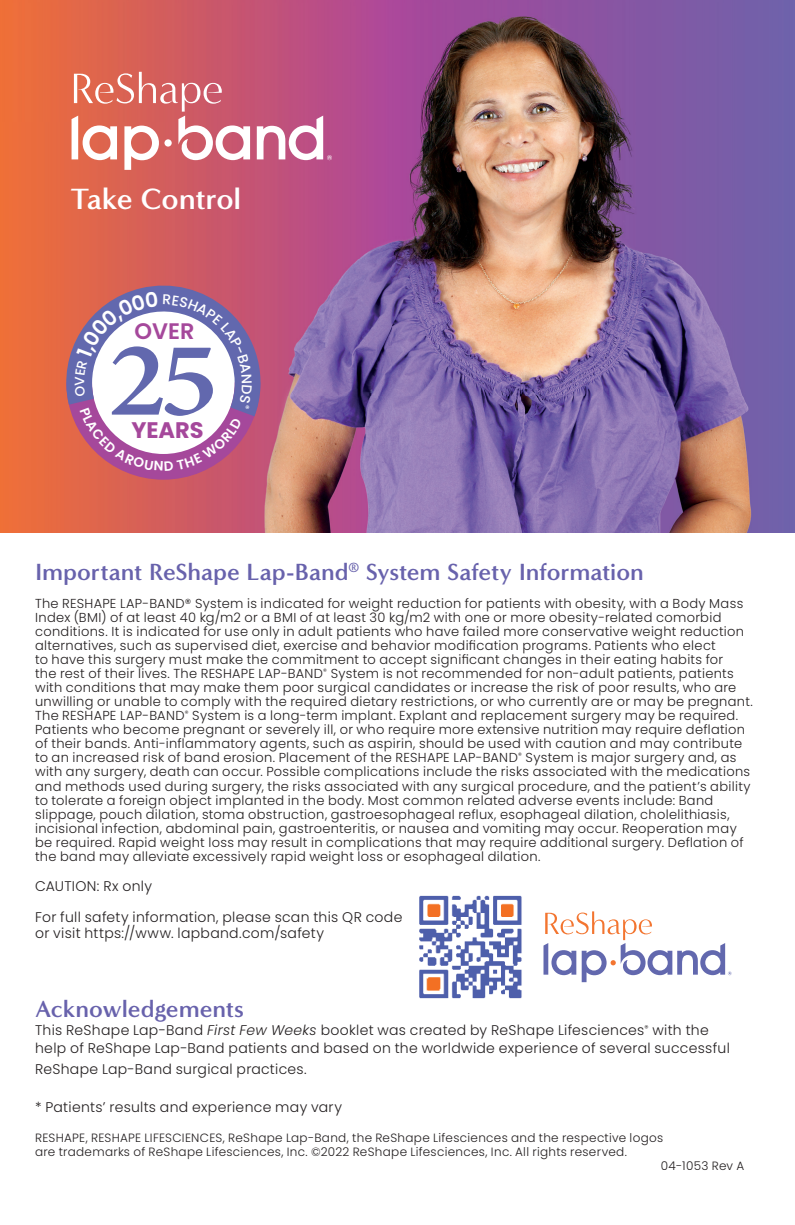
<style>
.page{position:relative;width:795px;height:1225px;background:#fff}
.page>*{position:absolute;margin:0;border:0;box-sizing:border-box;transform-origin:0 0}
.t1{font:600 107.2px "Minion Pro";color:#6268ae;scale:1.11 1}
.t2{font:700 30px "Minerva Modern";letter-spacing:-.01em;color:#fff}
.t3{font:700 24px "Minerva Modern";letter-spacing:-.005em;color:#6862ac}
.t4{font:700 22.4px "Poppins";color:#a5489b}
.t5{font:600 22.4px "Poppins";color:#a5489b}
.t6{font:300 14px/30.8px "Poppins";letter-spacing:.02em;color:#231f20}
.t7{font:300 13px/14px "Poppins";letter-spacing:.025em;color:#231f20}
.t8{font:300 12px "Poppins";letter-spacing:.025em;color:#231f20}
.s1{font-style:italic}
</style>
<div class="page">
<img style="left:0;top:0;width:794px;height:532px">
<svg style="left:71px;top:72px;width:261px;height:98px"></svg>
<img style="left:419px;top:895px;width:103px;height:104px">
<svg style="left:543px;top:911px;width:188px;height:70px"></svg>
<svg style="left:57px;top:281px;width:211px;height:198px"></svg>
<h2 class="t2" style="left:71px;top:181px;width:172px">Take Control</h2>
<h3 class="t5" style="left:135px;top:318px;width:61px">OVER</h3>
<h1 class="t1" style="left:108px;top:306px;width:101px">25</h1>
<h3 class="t4" style="left:131px;top:417px;width:74px">YEARS</h3>
<h3 class="t3" style="left:35px;top:557px;width:610px">Important ReShape Lap-Band<sup>®</sup> System Safety Information</h3>
<p class="t7" style="left:35px;top:596px;width:719px">The RESHAPE LAP-BAND® System is indicated for weight reduction for patients with obesity, with a Body Mass Index (BMI) of at least 40 kg/m2 or a BMI of at least 30 kg/m2 with one or more obesity-related comorbid conditions. It is indicated for use only in adult patients who have failed more conservative weight reduction alternatives, such as supervised diet, exercise and behavior modification programs. Patients who elect<br>to have this surgery must make the commitment to accept significant changes in their eating habits for<br>the rest of their lives. The RESHAPE LAP-BAND<sup>®</sup> System is not recommended for non-adult patients, patients with conditions that may make them poor surgical candidates or increase the risk of poor results, who are unwilling or unable to comply with the required dietary restrictions, or who currently are or may be pregnant.<br>The RESHAPE LAP-BAND<sup>®</sup> System is a long-term implant. Explant and replacement surgery may be required.<br>Patients who become pregnant or severely ill, or who require more extensive nutrition may require deflation of their bands. Anti-inflammatory agents, such as aspirin, should be used with caution and may contribute to an increased risk of band erosion. Placement of the RESHAPE LAP-BAND<sup>®</sup> System is major surgery and, as with any surgery, death can occur. Possible complications include the risks associated with the medications and methods used during surgery, the risks associated with any surgical procedure, and the patient’s ability to tolerate a foreign object implanted in the body. Most common related adverse events include: Band slippage, pouch dilation, stoma obstruction, gastroesophageal reflux, esophageal dilation, cholelithiasis, incisional infection, abdominal pain, gastroenteritis, or nausea and vomiting may occur. Reoperation may be required. Rapid weight loss may result in complications that may require additional surgery. Deflation of the band may alleviate excessively rapid weight loss or esophageal dilation.</p>
<p class="t6" style="left:35px;top:870px;width:369px">CAUTION: Rx only<br>For full safety information, please scan this QR code</p>
<p class="t6" style="left:35px;top:917px;width:290px">or visit https://www. lapband.com/safety</p>
<h3 class="t3" style="left:35px;top:994px;width:210px">Acknowledgements</h3>
<p class="t6" style="left:35px;top:1021px;width:696px;line-height:18px">This ReShape Lap-Band <span class="s1">First Few Weeks</span> booklet was created by ReShape Lifesciences<sup>®</sup> with the help of ReShape Lap-Band patients and based on the worldwide experience of several successful</p>
<p class="t6" style="left:35px;top:1053px;width:273px">ReShape Lap-Band surgical practices.</p>
<p class="t6" style="left:35px;top:1091px;width:308px">* Patients’ results and experience may vary</p>
<p class="t8" style="left:35px;top:1130px;width:629px">RESHAPE, RESHAPE LIFESCIENCES, ReShape Lap-Band, the ReShape Lifesciences and the respective logos</p>
<p class="t8" style="left:35px;top:1144px;width:593px">are trademarks of ReShape Lifesciences, Inc. ©2022 ReShape Lifesciences, Inc. All rights reserved.</p>
<p class="t8" style="left:660px;top:1158px;width:85px">04-1053 Rev A</p>
</div>
